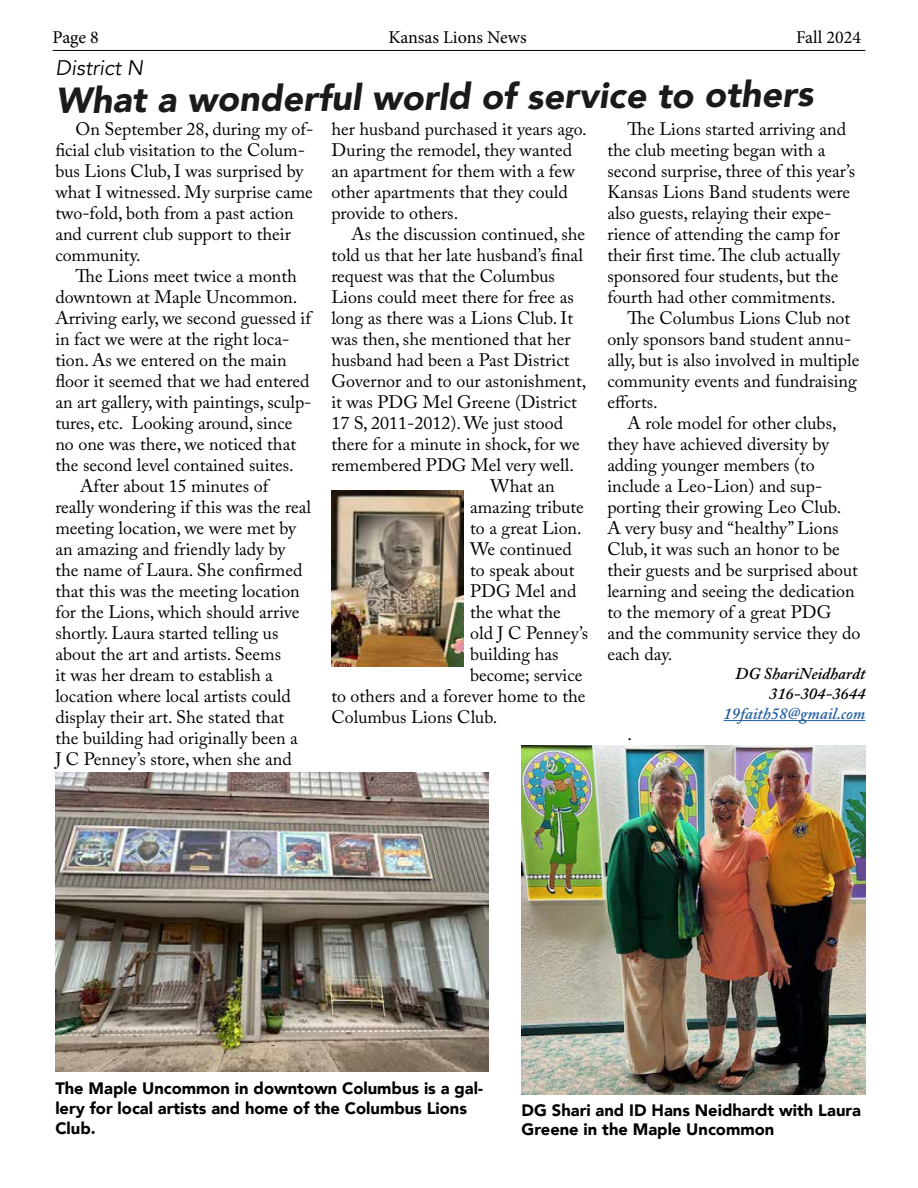
<style>
.page{position:relative;width:918px;height:1188px;background:#fff}
.page>*{position:absolute;margin:0;border:0;box-sizing:border-box;transform-origin:0 0}
.t1{font:italic 900 36px "Avenir";color:#1a1a1a}
.t2{font:italic 21px "Avenir";color:#000}
.t3{font:18px/21px "Adobe Caslon Pro";color:#000}
.t4{font:18px "Minion Pro";letter-spacing:-.005em;color:#000}
.t5{font:900 16.5px/19.8px "Avenir";color:#000}
.t6{font:italic 600 16.5px/19.8px "Adobe Caslon Pro";color:#000;text-align:right}
.t7{font:italic 600 16.5px "Adobe Caslon Pro";color:#215e9e}
</style>
<div class="page">
<hr style="left:53px;top:50px;width:812px;height:1px;background:#000">
<hr style="left:724px;top:720px;width:141px;height:1px;background:#215e9e">
<img style="left:331px;top:490px;width:132px;height:176px">
<img style="left:55px;top:772px;width:433px;height:300px">
<img style="left:522px;top:745px;width:343px;height:349px">
<p class="t4" style="left:53px;top:26px;width:48px">Page 8</p>
<p class="t4" style="left:389px;top:26px;width:140px">Kansas Lions News</p>
<p class="t4" style="left:796px;top:26px;width:66px">Fall 2024</p>
<p class="t2" style="left:55px;top:56px;width:89px;rotate:-1deg">District N</p>
<h1 class="t1" style="left:56px;top:67px;width:759px">What a wonderful world of service to others</h1>
<p class="t3" style="left:55px;top:118px;width:259px;text-indent:20px">On September 28, during my of&shy;ficial club visitation to the Colum&shy;bus Lions Club, I was surprised by what I witnessed. My surprise came two-fold, both from a past action and current club support to their community.</p>
<p class="t3" style="left:76px;top:265px;width:223px">The Lions meet twice a month</p>
<p class="t3" style="left:55px;top:286px;width:244px">downtown at Maple Uncommon.</p>
<p class="t3" style="left:55px;top:307px;width:257px">Arriving early, we second guessed if</p>
<p class="t3" style="left:55px;top:328px;width:236px">in fact we were at the right loca-</p>
<p class="t3" style="left:55px;top:349px;width:233px">tion. As we entered on the main</p>
<p class="t3" style="left:55px;top:370px;width:256px">floor it seemed that we had entered</p>
<p class="t3" style="left:55px;top:391px;width:258px">an art gallery, with paintings, sculp-</p>
<p class="t3" style="left:55px;top:412px;width:239px">tures, etc. Looking around, since</p>
<p class="t3" style="left:55px;top:433px;width:242px">no one was there, we noticed that</p>
<p class="t3" style="left:55px;top:454px;width:240px">the second level contained suites.</p>
<p class="t3" style="left:80px;top:475px;width:190px">After about 15 minutes of</p>
<p class="t3" style="left:55px;top:496px;width:257px">really wondering if this was the real</p>
<p class="t3" style="left:55px;top:517px;width:242px">meeting location, we were met by</p>
<p class="t3" style="left:55px;top:538px;width:232px">an amazing and friendly lady by</p>
<p class="t3" style="left:55px;top:559px;width:249px">the name of Laura. She confirmed</p>
<p class="t3" style="left:55px;top:580px;width:246px">that this was the meeting location</p>
<p class="t3" style="left:55px;top:601px;width:246px">for the Lions, which should arrive</p>
<p class="t3" style="left:55px;top:622px;width:225px">shortly. Laura started telling us</p>
<p class="t3" style="left:55px;top:643px;width:227px">about the art and artists. Seems</p>
<p class="t3" style="left:55px;top:664px;width:219px">it was her dream to establish a</p>
<p class="t3" style="left:55px;top:685px;width:237px">location where local artists could</p>
<p class="t3" style="left:55px;top:706px;width:230px">display their art. She stated that</p>
<p class="t3" style="left:55px;top:727px;width:244px">the building had originally been a</p>
<p class="t3" style="left:55px;top:748px;width:238px">J C Penney’s store, when she and</p>
<p class="t3" style="left:331px;top:118px;width:257px">her husband purchased it years ago.<br>During the remodel, they wanted an apartment for them with a few other apartments that they could provide to others.</p>
<p class="t3" style="left:352px;top:223px;width:235px">As the discussion continued, she</p>
<p class="t3" style="left:331px;top:244px;width:253px">told us that her late husband’s final</p>
<p class="t3" style="left:331px;top:265px;width:225px">request was that the Columbus</p>
<p class="t3" style="left:331px;top:286px;width:244px">Lions could meet there for free as</p>
<p class="t3" style="left:331px;top:307px;width:243px">long as there was a Lions Club. It</p>
<p class="t3" style="left:331px;top:328px;width:241px">was then, she mentioned that her</p>
<p class="t3" style="left:331px;top:349px;width:240px">husband had been a Past District</p>
<p class="t3" style="left:331px;top:370px;width:257px">Governor and to our astonishment,</p>
<p class="t3" style="left:331px;top:391px;width:247px">it was PDG Mel Greene (District</p>
<p class="t3" style="left:331px;top:412px;width:233px">17 S, 2011-2012). We just stood</p>
<p class="t3" style="left:331px;top:433px;width:250px">there for a minute in shock, for we</p>
<p class="t3" style="left:331px;top:454px;width:244px">remembered PDG Mel very well.</p>
<p class="t3" style="left:490px;top:475px;width:66px">What an</p>
<p class="t3" style="left:470px;top:496px;width:115px">amazing tribute</p>
<p class="t3" style="left:470px;top:517px;width:113px">to a great Lion.</p>
<p class="t3" style="left:470px;top:538px;width:103px">We continued</p>
<p class="t3" style="left:470px;top:559px;width:106px">to speak about</p>
<p class="t3" style="left:470px;top:580px;width:108px">PDG Mel and</p>
<p class="t3" style="left:470px;top:601px;width:92px">the what the</p>
<p class="t3" style="left:470px;top:622px;width:120px">old J C Penney’s</p>
<p class="t3" style="left:470px;top:643px;width:90px">building has</p>
<p class="t3" style="left:470px;top:664px;width:114px">become; service</p>
<p class="t3" style="left:331px;top:685px;width:256px">to others and a forever home to the</p>
<p class="t3" style="left:331px;top:706px;width:168px">Columbus Lions Club.</p>
<p class="t3" style="left:607px;top:118px;width:249px;text-indent:20px">The Lions started arriving and the club meeting began with a second surprise, three of this year’s<br>Kansas Lions Band students were also guests, relaying their expe&shy;rience of attending the camp for their first time. The club actually sponsored four students, but the fourth had other commitments.</p>
<p class="t3" style="left:607px;top:307px;width:254px;text-indent:20px">The Columbus Lions Club not only sponsors band student annu&shy;ally, but is also involved in multiple community events and fundraising efforts.</p>
<p class="t3" style="left:607px;top:412px;width:255px;text-indent:20px">A role model for other clubs, they have achieved diversity by adding younger members (to include a Leo-Lion) and sup&shy;porting their growing Leo Club.<br>A very busy and “healthy” Lions<br>Club, it was such an honor to be their guests and be surprised about learning and seeing the dedication to the memory of a great PDG and the community service they do each day.</p>
<p class="t6" style="left:735px;top:664px;width:132px">DG ShariNeidhardt<br>316-304-3644</p>
<p class="t7" style="left:724px;top:704px;width:143px">19faith58@gmail.com</p>
<p class="t3" style="left:628px;top:723px;width:6px">.</p>
<p class="t5" style="left:55px;top:1078px;width:429px">The Maple Uncommon in downtown Columbus is a gal&shy;lery for local artists and home of the Columbus Lions<br>Club.</p>
<p class="t5" style="left:522px;top:1099px;width:341px">DG Shari and ID Hans Neidhardt with Laura<br>Greene in the Maple Uncommon</p>
</div>
